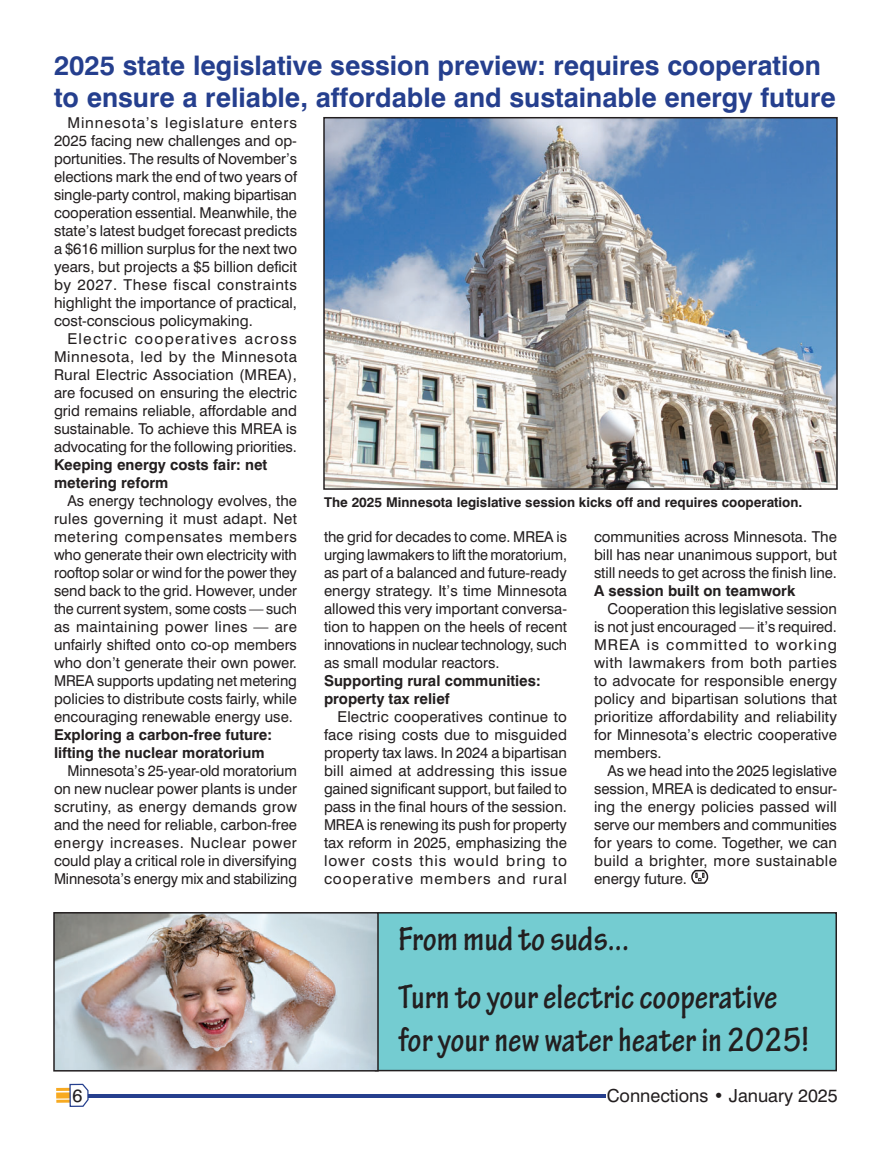
<style>
.page{position:relative;width:891px;height:1161px;background:#fff}
.page>*{position:absolute;margin:0;border:0;box-sizing:border-box;transform-origin:0 0}
.t1{font:700 condensed 36px/58.2px "Tekton Pro";color:#231f20}
.t2{font:700 27px/32.4px "Swiss 721 BT";color:#253f8e}
.t3{font:18px "Swiss 721 BT";color:#231f20}
.t4{font:15px "Swiss 721 BT";color:#231f20}
.t5{font:700 15px "Swiss 721 BT";color:#231f20}
.t6{font:15px "Swiss 721 BT";color:#231f20;scale:.96 1}
.t7{font:15px "Swiss 721 BT";letter-spacing:.025em;color:#231f20}
.t8{font:15px "Swiss 721 BT";letter-spacing:.02em;color:#231f20}
.t9{font:15px "Swiss 721 BT";letter-spacing:.04em;color:#231f20}
.t10{font:15px "Swiss 721 BT";letter-spacing:.03em;color:#231f20}
.t11{font:15px "Swiss 721 BT";letter-spacing:.055em;color:#231f20}
.t12{font:15px "Swiss 721 BT";letter-spacing:.035em;color:#231f20}
.t13{font:15px "Swiss 721 BT";letter-spacing:.08em;color:#231f20}
.t14{font:15px "Swiss 721 BT";letter-spacing:.045em;color:#231f20}
.t15{font:15px "Swiss 721 BT";letter-spacing:.06em;color:#231f20}
.t16{font:15px "Swiss 721 BT";letter-spacing:.065em;color:#231f20}
.t17{font:700 13.5px "Swiss 721 BT";color:#231f20}
</style>
<div class="page">
<hr style="left:60px;top:1095px;width:546px;height:3px;background:#253f8e">
<div style="left:56px;top:1092px;width:18px;height:7px;background:#f7aa22"></div>
<hr style="left:56px;top:1100px;width:18px;height:3px;background:#f7aa22">
<hr style="left:56px;top:1088px;width:18px;height:3px;background:#f7aa22">
<svg style="left:69px;top:1083px;width:20px;height:24px"></svg>
<div style="left:376px;top:913px;width:460px;height:158px;background:#74ccd1"></div>
<div style="left:375px;top:912px;width:462px;height:159px;border:2px solid #231f20"></div>
<svg style="left:692px;top:871px;width:17px;height:13px"></svg>
<img style="left:326px;top:120px;width:509px;height:367px">
<div style="left:323px;top:117px;width:515px;height:373px;border:2px solid #231f20"></div>
<img style="left:56px;top:915px;width:320px;height:154px">
<div style="left:53px;top:912px;width:326px;height:160px;border:2px solid #231f20"></div>
<p class="t2" style="left:54px;top:51px;width:783px">2025 state legislative session preview: requires cooperation to ensure a reliable, affordable and sustainable energy future</p>
<p class="t11" style="left:68px;top:116px;width:231px">Minnesota’s legislature enters</p>
<p class="t4" style="left:54px;top:134px;width:244px">2025 facing new challenges and op-</p>
<p class="t4" style="left:54px;top:152px;width:245px">portunities. The results of November’s</p>
<p class="t4" style="left:54px;top:170px;width:245px">elections mark the end of two years of</p>
<p class="t4" style="left:54px;top:188px;width:245px">single-party control, making bipartisan</p>
<p class="t4" style="left:54px;top:206px;width:245px">cooperation essential. Meanwhile, the</p>
<p class="t4" style="left:54px;top:224px;width:245px">state’s latest budget forecast predicts</p>
<p class="t4" style="left:54px;top:242px;width:245px">a $616 million surplus for the next two</p>
<p class="t4" style="left:54px;top:260px;width:245px">years, but projects a $5 billion deficit</p>
<p class="t12" style="left:54px;top:278px;width:244px">by 2027. These fiscal constraints</p>
<p class="t4" style="left:54px;top:296px;width:244px">highlight the importance of practical,</p>
<p class="t4" style="left:54px;top:314px;width:200px">cost-conscious policymaking.</p>
<p class="t13" style="left:68px;top:332px;width:231px">Electric cooperatives across</p>
<p class="t9" style="left:54px;top:350px;width:245px">Minnesota, led by the Minnesota</p>
<p class="t4" style="left:54px;top:368px;width:244px">Rural Electric Association (MREA),</p>
<p class="t4" style="left:54px;top:386px;width:244px">are focused on ensuring the electric</p>
<p class="t4" style="left:54px;top:404px;width:244px">grid remains reliable, affordable and</p>
<p class="t4" style="left:54px;top:422px;width:245px">sustainable. To achieve this MREA is</p>
<p class="t4" style="left:54px;top:440px;width:245px">advocating for the following priorities.</p>
<p class="t5" style="left:54px;top:458px;width:215px">Keeping energy costs fair: net</p>
<p class="t5" style="left:54px;top:476px;width:116px">metering reform</p>
<p class="t4" style="left:68px;top:494px;width:231px">As energy technology evolves, the</p>
<p class="t7" style="left:54px;top:512px;width:244px">rules governing it must adapt. Net</p>
<p class="t14" style="left:54px;top:530px;width:245px">metering compensates members</p>
<p class="t4" style="left:54px;top:548px;width:245px">who generate their own electricity with</p>
<p class="t4" style="left:54px;top:566px;width:245px">rooftop solar or wind for the power they</p>
<p class="t4" style="left:54px;top:584px;width:245px">send back to the grid. However, under</p>
<p class="t6" style="left:54px;top:602px;width:255px">the current system, some costs — such</p>
<p class="t10" style="left:54px;top:620px;width:245px">as maintaining power lines — are</p>
<p class="t4" style="left:54px;top:638px;width:245px">unfairly shifted onto co-op members</p>
<p class="t4" style="left:54px;top:656px;width:245px">who don’t generate their own power.</p>
<p class="t4" style="left:54px;top:674px;width:245px">MREA supports updating net metering</p>
<p class="t4" style="left:54px;top:692px;width:245px">policies to distribute costs fairly, while</p>
<p class="t4" style="left:54px;top:710px;width:240px">encouraging renewable energy use.</p>
<p class="t5" style="left:54px;top:728px;width:220px">Exploring a carbon-free future:</p>
<p class="t5" style="left:54px;top:746px;width:212px">lifting the nuclear moratorium</p>
<p class="t4" style="left:68px;top:764px;width:231px">Minnesota’s 25-year-old moratorium</p>
<p class="t4" style="left:54px;top:782px;width:245px">on new nuclear power plants is under</p>
<p class="t8" style="left:54px;top:800px;width:244px">scrutiny, as energy demands grow</p>
<p class="t4" style="left:54px;top:818px;width:245px">and the need for reliable, carbon-free</p>
<p class="t9" style="left:54px;top:836px;width:244px">energy increases. Nuclear power</p>
<p class="t4" style="left:54px;top:854px;width:245px">could play a critical role in diversifying</p>
<p class="t4" style="left:54px;top:872px;width:245px">Minnesota’s energy mix and stabilizing</p>
<p class="t17" style="left:324px;top:496px;width:480px">The 2025 Minnesota legislative session kicks off and requires cooperation.</p>
<p class="t4" style="left:324px;top:531px;width:245px">the grid for decades to come. MREA is</p>
<p class="t6" style="left:324px;top:549px;width:255px">urging lawmakers to lift the moratorium,</p>
<p class="t4" style="left:324px;top:567px;width:245px">as part of a balanced and future-ready</p>
<p class="t4" style="left:324px;top:585px;width:244px">energy strategy. It’s time Minnesota</p>
<p class="t4" style="left:324px;top:603px;width:245px">allowed this very important conversa-</p>
<p class="t4" style="left:324px;top:621px;width:245px">tion to happen on the heels of recent</p>
<p class="t6" style="left:324px;top:639px;width:255px">innovations in nuclear technology, such</p>
<p class="t4" style="left:324px;top:657px;width:177px">as small modular reactors.</p>
<p class="t5" style="left:324px;top:675px;width:218px">Supporting rural communities:</p>
<p class="t5" style="left:324px;top:693px;width:127px">property tax relief</p>
<p class="t4" style="left:338px;top:711px;width:231px">Electric cooperatives continue to</p>
<p class="t4" style="left:324px;top:729px;width:244px">face rising costs due to misguided</p>
<p class="t4" style="left:324px;top:747px;width:245px">property tax laws. In 2024 a bipartisan</p>
<p class="t8" style="left:324px;top:765px;width:245px">bill aimed at addressing this issue</p>
<p class="t4" style="left:324px;top:783px;width:244px">gained significant support, but failed to</p>
<p class="t4" style="left:324px;top:801px;width:245px">pass in the final hours of the session.</p>
<p class="t4" style="left:324px;top:819px;width:245px">MREA is renewing its push for property</p>
<p class="t4" style="left:324px;top:837px;width:244px">tax reform in 2025, emphasizing the</p>
<p class="t15" style="left:324px;top:855px;width:244px">lower costs this would bring to</p>
<p class="t11" style="left:324px;top:873px;width:245px">cooperative members and rural</p>
<p class="t4" style="left:594px;top:530px;width:244px">communities across Minnesota. The</p>
<p class="t4" style="left:594px;top:548px;width:245px">bill has near unanimous support, but</p>
<p class="t4" style="left:594px;top:566px;width:244px">still needs to get across the finish line.</p>
<p class="t5" style="left:594px;top:584px;width:203px">A session built on teamwork</p>
<p class="t4" style="left:608px;top:602px;width:231px">Cooperation this legislative session</p>
<p class="t4" style="left:594px;top:620px;width:244px">is not just encouraged — it’s required.</p>
<p class="t16" style="left:594px;top:638px;width:244px">MREA is committed to working</p>
<p class="t10" style="left:594px;top:656px;width:245px">with lawmakers from both parties</p>
<p class="t4" style="left:594px;top:674px;width:245px">to advocate for responsible energy</p>
<p class="t4" style="left:594px;top:692px;width:244px">policy and bipartisan solutions that</p>
<p class="t4" style="left:594px;top:710px;width:244px">prioritize affordability and reliability</p>
<p class="t4" style="left:594px;top:728px;width:244px">for Minnesota’s electric cooperative</p>
<p class="t4" style="left:594px;top:746px;width:69px">members.</p>
<p class="t4" style="left:608px;top:764px;width:231px">As we head into the 2025 legislative</p>
<p class="t4" style="left:594px;top:782px;width:245px">session, MREA is dedicated to ensur-</p>
<p class="t4" style="left:594px;top:800px;width:245px">ing the energy policies passed will</p>
<p class="t4" style="left:594px;top:818px;width:245px">serve our members and communities</p>
<p class="t4" style="left:594px;top:836px;width:244px">for years to come. Together, we can</p>
<p class="t7" style="left:594px;top:854px;width:244px">build a brighter, more sustainable</p>
<p class="t4" style="left:594px;top:872px;width:95px">energy future.</p>
<p class="t1" style="left:399px;top:908px;width:381px">From mud to suds...<br>Turn to your electric cooperative</p>
<p class="t1" style="left:399px;top:1010px;width:412px">for your new water heater in 2025!</p>
<p class="t3" style="left:72px;top:1088px;width:11px">6</p>
<p class="t3" style="left:607px;top:1088px;width:232px">Connections • January 2025</p>
</div>
